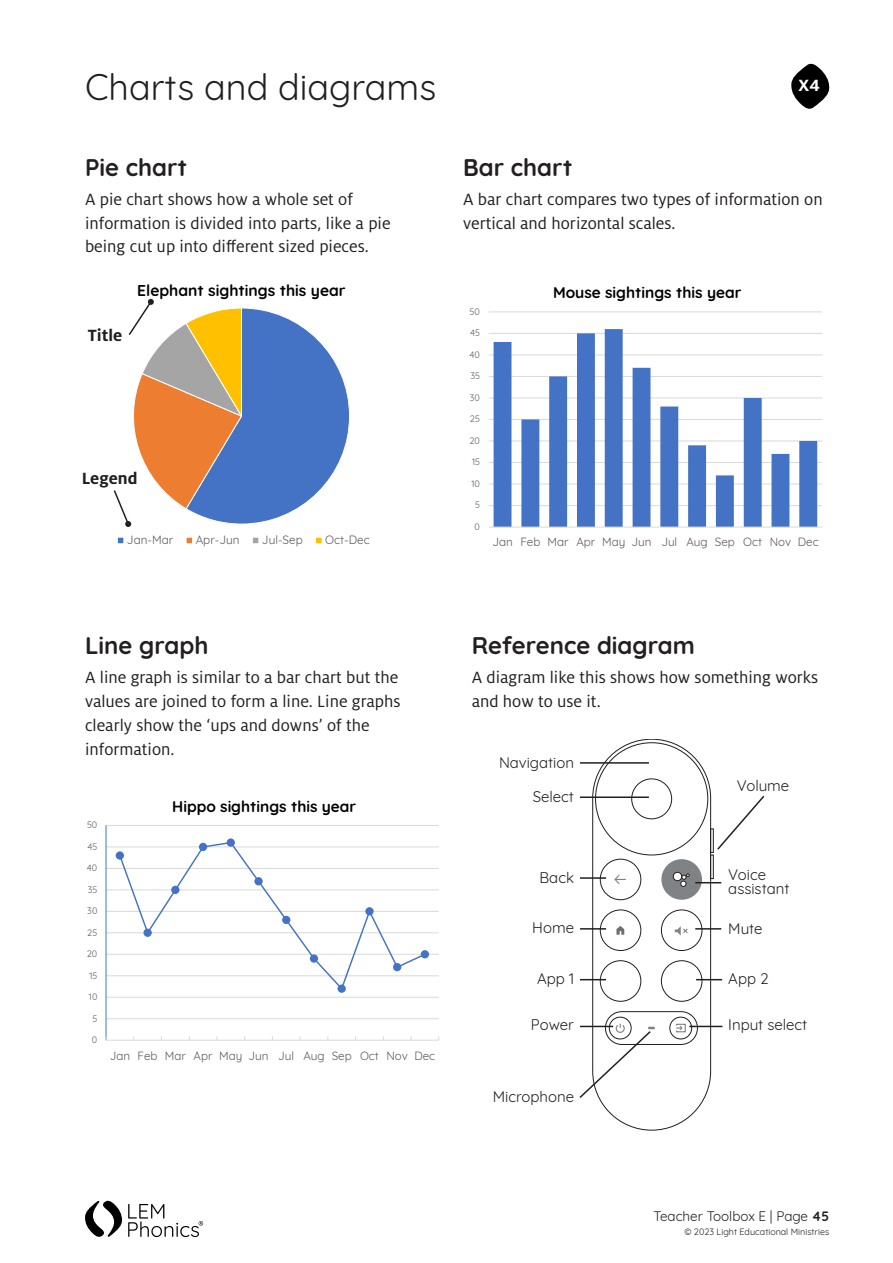
<style>
.page{position:relative;width:893px;height:1263px;background:#fff}
.page>*{position:absolute;margin:0;border:0;box-sizing:border-box;transform-origin:0 0}
.t1{font:36px "Quicksand LEM";color:#231f20}
.t2{font:700 24px "Quicksand LEM";color:#231f20}
.t3{font:18px/24px "Milo OT";color:#231f20}
.t4{font:700 18px "Milo OT";color:#231f20}
.t5{font:700 18px "Milo OT";color:#fff}
.t6{font:700 15.6px "Quicksand LEM";color:#000}
.t7{font:700 15.45px "Quicksand LEM";color:#000}
.t8{font:15px/13.5px "Quicksand LEM";color:#231f20}
.t9{font:13.5px "Quicksand LEM";color:#231f20}
.t10{font:11.7px "Quicksand LEM";color:#595959}
.t11{font:11.55px "Quicksand LEM";color:#595959}
.t12{font:9.15px "Quicksand LEM";color:#595959}
.t13{font:9px "Quicksand LEM";color:#231f20}
.t14{font:9px "Quicksand LEM";color:#595959}
.s1{font-weight:700}
</style>
<div class="page">
<hr style="left:489px;top:505px;width:333px;height:1px;background:#d9d9d9">
<hr style="left:489px;top:484px;width:333px;height:1px;background:#d9d9d9">
<hr style="left:489px;top:462px;width:333px;height:1px;background:#d9d9d9">
<hr style="left:489px;top:441px;width:333px;height:1px;background:#d9d9d9">
<hr style="left:489px;top:419px;width:333px;height:1px;background:#d9d9d9">
<hr style="left:489px;top:398px;width:333px;height:1px;background:#d9d9d9">
<hr style="left:489px;top:376px;width:333px;height:1px;background:#d9d9d9">
<hr style="left:489px;top:355px;width:333px;height:1px;background:#d9d9d9">
<hr style="left:489px;top:333px;width:333px;height:1px;background:#d9d9d9">
<hr style="left:489px;top:312px;width:333px;height:1px;background:#d9d9d9">
<svg style="left:494px;top:329px;width:323px;height:198px"></svg>
<hr style="left:489px;top:527px;width:333px;height:1px;background:#d9d9d9">
<div style="left:117px;top:537px;width:7px;height:7px;background:#4472c4;border:1px solid #fff"></div>
<div style="left:186px;top:537px;width:7px;height:7px;background:#ed7d31;border:1px solid #fff"></div>
<div style="left:252px;top:537px;width:7px;height:7px;background:#a5a5a5;border:1px solid #fff"></div>
<div style="left:315px;top:537px;width:8px;height:7px;background:#ffc000;border:1px solid #fff"></div>
<svg style="left:113px;top:299px;width:237px;height:228px"></svg>
<svg style="left:791px;top:63px;width:39px;height:46px"></svg>
<hr style="left:106px;top:1018px;width:333px;height:1px;background:#d9d9d9">
<hr style="left:106px;top:997px;width:333px;height:1px;background:#d9d9d9">
<hr style="left:106px;top:975px;width:333px;height:1px;background:#d9d9d9">
<hr style="left:106px;top:954px;width:333px;height:1px;background:#d9d9d9">
<hr style="left:106px;top:932px;width:333px;height:1px;background:#d9d9d9">
<hr style="left:106px;top:911px;width:333px;height:1px;background:#d9d9d9">
<hr style="left:106px;top:890px;width:333px;height:1px;background:#d9d9d9">
<hr style="left:106px;top:868px;width:333px;height:1px;background:#d9d9d9">
<hr style="left:106px;top:847px;width:333px;height:1px;background:#d9d9d9">
<hr style="left:106px;top:825px;width:333px;height:1px;background:#d9d9d9">
<hr style="left:106px;top:825px;width:1px;height:215px;background:#4472c4">
<hr style="left:106px;top:1040px;width:333px;height:1px;background:#d9d9d9">
<svg style="left:118px;top:841px;width:309px;height:145px"></svg>
<div style="left:116px;top:851px;width:8px;height:9px;border:5px solid #4472c4;border-radius:50%"></div>
<div style="left:143px;top:928px;width:9px;height:9px;border:5px solid #4472c4;border-radius:50%"></div>
<div style="left:171px;top:886px;width:8px;height:8px;border:5px solid #4472c4;border-radius:50%"></div>
<div style="left:199px;top:843px;width:8px;height:8px;border:5px solid #4472c4;border-radius:50%"></div>
<div style="left:227px;top:838px;width:8px;height:9px;border:5px solid #4472c4;border-radius:50%"></div>
<div style="left:254px;top:877px;width:9px;height:8px;border:5px solid #4472c4;border-radius:50%"></div>
<div style="left:282px;top:916px;width:8px;height:8px;border:5px solid #4472c4;border-radius:50%"></div>
<div style="left:310px;top:954px;width:8px;height:9px;border:5px solid #4472c4;border-radius:50%"></div>
<div style="left:337px;top:984px;width:9px;height:9px;border:5px solid #4472c4;border-radius:50%"></div>
<div style="left:365px;top:907px;width:9px;height:8px;border:5px solid #4472c4;border-radius:50%"></div>
<div style="left:393px;top:963px;width:8px;height:8px;border:5px solid #4472c4;border-radius:50%"></div>
<div style="left:421px;top:950px;width:8px;height:8px;border:5px solid #4472c4;border-radius:50%"></div>
<div style="left:593px;top:739px;width:118px;height:391px;border:1px solid #221e1f;border-radius:59px"></div>
<div style="left:600px;top:859px;width:41px;height:41px;border:1px solid #221e1f;border-radius:50%"></div>
<div style="left:661px;top:859px;width:41px;height:41px;background:#808386;border-radius:50%"></div>
<div style="left:631px;top:779px;width:41px;height:40px;border:1px solid #221e1f;border-radius:50%"></div>
<div style="left:600px;top:910px;width:41px;height:41px;border:1px solid #221e1f;border-radius:50%"></div>
<div style="left:661px;top:910px;width:41px;height:41px;border:1px solid #221e1f;border-radius:50%"></div>
<div style="left:600px;top:960px;width:41px;height:41px;border:1px solid #221e1f;border-radius:50%"></div>
<div style="left:670px;top:1017px;width:22px;height:22px;border:1px solid #221e1f;border-radius:50%"></div>
<div style="left:609px;top:1017px;width:22px;height:22px;border:1px solid #221e1f;border-radius:50%"></div>
<div style="left:661px;top:960px;width:41px;height:41px;border:1px solid #221e1f;border-radius:50%"></div>
<svg style="left:614px;top:875px;width:12px;height:9px"></svg>
<div style="left:605px;top:1011px;width:93px;height:33px;border:1px solid #221e1f;border-radius:16px"></div>
<div style="left:673px;top:872px;width:9px;height:9px;background:#fff;border-radius:50%"></div>
<div style="left:673px;top:872px;width:9px;height:9px;border:1px solid #221e1f;border-radius:50%"></div>
<svg style="left:681px;top:874px;width:8px;height:12px"></svg>
<svg style="left:616px;top:926px;width:8px;height:9px"></svg>
<svg style="left:675px;top:926px;width:13px;height:9px"></svg>
<svg style="left:676px;top:1023px;width:10px;height:10px"></svg>
<div style="left:710px;top:829px;width:3px;height:24px;border:1px solid #221e1f"></div>
<div style="left:710px;top:855px;width:3px;height:24px;border:1px solid #221e1f"></div>
<hr style="left:580px;top:762px;width:69px;height:2px;background:#231f20">
<hr style="left:580px;top:796px;width:69px;height:2px;background:#231f20">
<hr style="left:580px;top:877px;width:26px;height:2px;background:#231f20">
<svg style="left:580px;top:928px;width:26px;height:1px"></svg>
<svg style="left:695px;top:928px;width:26px;height:1px"></svg>
<svg style="left:695px;top:882px;width:26px;height:1px"></svg>
<svg style="left:580px;top:979px;width:26px;height:1px"></svg>
<svg style="left:696px;top:979px;width:26px;height:1px"></svg>
<hr style="left:689px;top:1026px;width:33px;height:1px;background:#231f20">
<svg style="left:579px;top:1024px;width:76px;height:75px"></svg>
<svg style="left:717px;top:795px;width:48px;height:55px"></svg>
<svg style="left:85px;top:1201px;width:37px;height:36px"></svg>
<svg style="left:128px;top:1204px;width:75px;height:33px"></svg>
<h1 class="t1" style="left:85px;top:59px;width:353px">Charts and diagrams</h1>
<h2 class="t2" style="left:85px;top:148px;width:104px">Pie chart</h2>
<p class="t3" style="left:85px;top:187px;width:307px">A pie chart shows how a whole set of information is divided into parts, like a pie being cut up into different sized pieces.</p>
<p class="t5" style="left:798px;top:76px;width:23px">X4</p>
<h2 class="t2" style="left:463px;top:148px;width:111px">Bar chart</h2>
<p class="t3" style="left:463px;top:187px;width:361px">A bar chart compares two types of information on vertical and horizontal scales.</p>
<p class="t6" style="left:137px;top:277px;width:210px">Elephant sightings this year</p>
<p class="t7" style="left:553px;top:280px;width:190px">Mouse sightings this year</p>
<p class="t4" style="left:88px;top:325px;width:36px">Title</p>
<p class="t4" style="left:82px;top:468px;width:57px">Legend</p>
<p class="t10" style="left:127px;top:531px;width:48px">Jan-Mar</p>
<p class="t10" style="left:196px;top:531px;width:45px">Apr-Jun</p>
<p class="t10" style="left:262px;top:531px;width:42px">Jul-Sep</p>
<p class="t10" style="left:325px;top:531px;width:46px">Oct-Dec</p>
<p class="t12" style="left:470px;top:304px;width:12px">50</p>
<p class="t12" style="left:470px;top:326px;width:12px">45</p>
<p class="t12" style="left:470px;top:347px;width:12px">40</p>
<p class="t12" style="left:470px;top:369px;width:11px">35</p>
<p class="t12" style="left:470px;top:390px;width:12px">30</p>
<p class="t12" style="left:470px;top:412px;width:12px">25</p>
<p class="t12" style="left:469px;top:433px;width:12px">20</p>
<p class="t12" style="left:472px;top:455px;width:10px">15</p>
<p class="t12" style="left:472px;top:476px;width:10px">10</p>
<p class="t12" style="left:475px;top:498px;width:6px">5</p>
<p class="t12" style="left:475px;top:520px;width:7px">0</p>
<p class="t10" style="left:492px;top:533px;width:328px">Jan Feb Mar Apr May Jun Jul Aug Sep Oct Nov Dec</p>
<h2 class="t2" style="left:85px;top:626px;width:125px">Line graph</h2>
<p class="t3" style="left:85px;top:665px;width:317px">A line graph is similar to a bar chart but the values are joined to form a line. Line graphs clearly show the ‘ups and downs’ of the information.</p>
<p class="t14" style="left:87px;top:818px;width:12px">50</p>
<p class="t14" style="left:87px;top:839px;width:12px">45</p>
<p class="t14" style="left:87px;top:861px;width:12px">40</p>
<p class="t14" style="left:88px;top:882px;width:11px">35</p>
<p class="t14" style="left:87px;top:904px;width:12px">30</p>
<p class="t14" style="left:87px;top:925px;width:12px">25</p>
<p class="t14" style="left:87px;top:947px;width:12px">20</p>
<p class="t14" style="left:89px;top:968px;width:9px">15</p>
<p class="t14" style="left:89px;top:990px;width:10px">10</p>
<p class="t14" style="left:92px;top:1011px;width:6px">5</p>
<p class="t14" style="left:92px;top:1033px;width:7px">0</p>
<p class="t7" style="left:172px;top:793px;width:185px">Hippo sightings this year</p>
<p class="t11" style="left:110px;top:1046px;width:327px">Jan Feb Mar Apr May Jun Jul Aug Sep Oct Nov Dec</p>
<h2 class="t2" style="left:472px;top:626px;width:225px">Reference diagram</h2>
<p class="t3" style="left:472px;top:665px;width:348px">A diagram like this shows how something works and how to use it.</p>
<p class="t8" style="left:499px;top:754px;width:77px">Navigation</p>
<p class="t8" style="left:533px;top:788px;width:43px">Select</p>
<p class="t8" style="left:737px;top:777px;width:54px">Volume</p>
<p class="t8" style="left:539px;top:869px;width:36px">Back</p>
<p class="t8" style="left:728px;top:867px;width:63px">Voice assistant</p>
<p class="t8" style="left:532px;top:919px;width:43px">Home</p>
<p class="t8" style="left:728px;top:920px;width:36px">Mute</p>
<p class="t8" style="left:537px;top:970px;width:38px">App 1</p>
<p class="t8" style="left:728px;top:970px;width:42px">App 2</p>
<p class="t8" style="left:531px;top:1016px;width:45px">Power</p>
<p class="t8" style="left:728px;top:1016px;width:80px">Input select</p>
<p class="t8" style="left:493px;top:1088px;width:83px">Microphone</p>
<p class="t9" style="left:653px;top:1206px;width:177px">Teacher Toolbox E | Page <span class="s1">45</span></p>
<p class="t13" style="left:684px;top:1225px;width:146px">© 2023 Light Educational Ministries</p>
</div>
